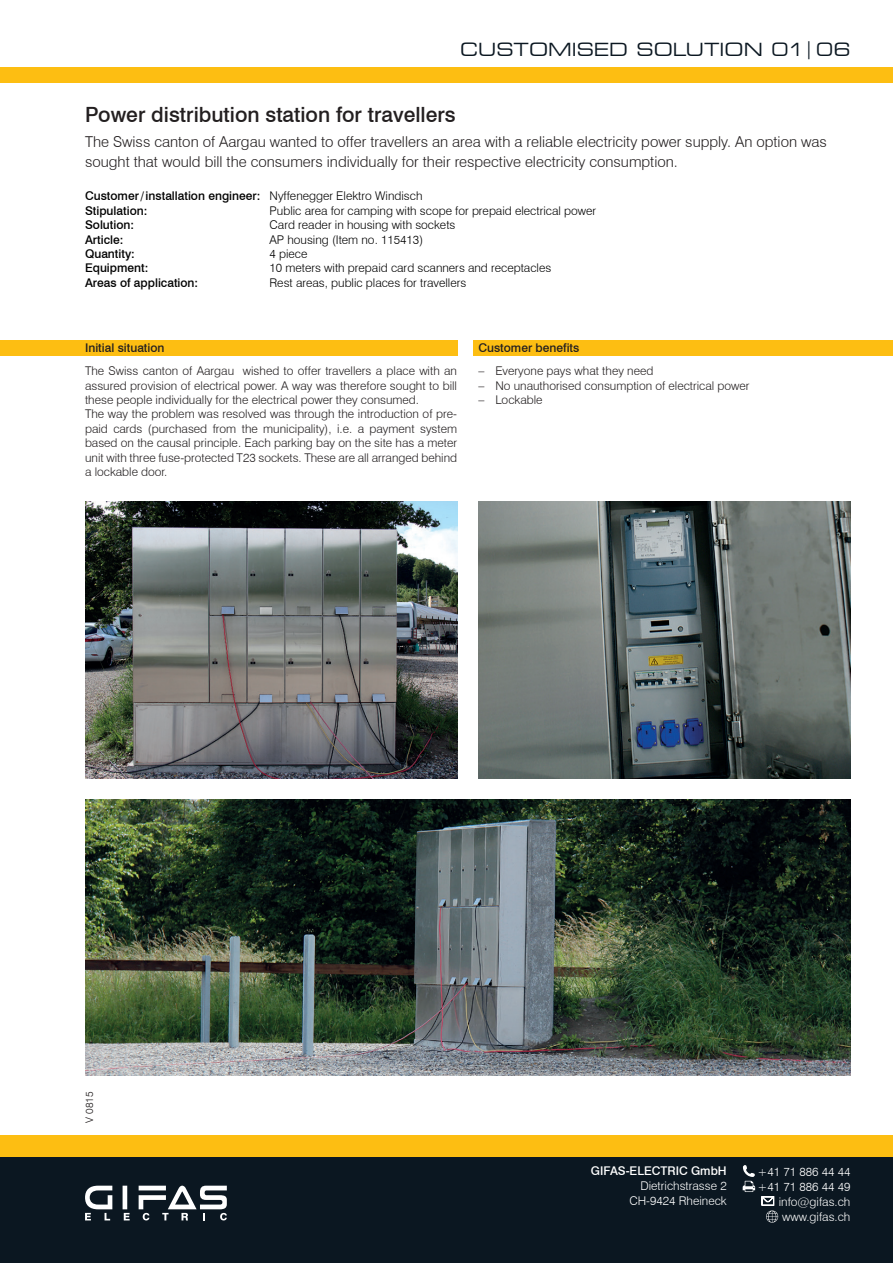
<style>
.page{position:relative;width:893px;height:1263px;background:#fff}
.page>*{position:absolute;margin:0;border:0;box-sizing:border-box;transform-origin:0 0}
.t1{font:500 21px "Swiss 721 BT";color:#231f20}
.t2{font:expanded 18px "Square 721 BT";color:#0b1721}
.t3{font:300 15px/19.5px "Swiss 721 BT";color:#231f20}
.Aufzählung{font:300 12px/14.4px "Swiss 721 BT";color:#231f20;text-align:justify}
.t4{font:300 12px "Swiss 721 BT";color:#000001}
.t5{font:500 12px "Swiss 721 BT";color:#000001}
.t6{font:300 12px/15px "Swiss 721 BT";color:#fff;text-align:right}
.Aufzählung-2{font:500 12px "Swiss 721 BT";color:#231f20}
.t7{font:500 12px "Swiss 721 BT";color:#fff}
.t8{font:300 10.5px "Swiss 721 BT";color:#231f20}
.s1{font-weight:300}
</style>
<div class="page">
<div style="left:0;top:1157px;width:893px;height:106px;background:#0b1721"></div>
<div style="left:0;top:1135px;width:893px;height:22px;background:#fdbe12"></div>
<div style="left:0;top:67px;width:893px;height:15px;background:#fdbe12"></div>
<hr style="left:123px;top:1186px;width:4px;height:23px;background:#fff">
<svg style="left:85px;top:1185px;width:27px;height:35px"></svg>
<svg style="left:124px;top:1213px;width:6px;height:7px"></svg>
<svg style="left:139px;top:1185px;width:88px;height:35px"></svg>
<svg style="left:743px;top:1165px;width:12px;height:27px"></svg>
<svg style="left:762px;top:1196px;width:16px;height:26px"></svg>
<div style="left:0;top:340px;width:457px;height:16px;background:#fdbe12"></div>
<div style="left:473px;top:340px;width:420px;height:16px;background:#fdbe12"></div>
<img style="left:85px;top:502px;width:372px;height:276px">
<img style="left:478px;top:502px;width:372px;height:276px">
<img style="left:85px;top:799px;width:765px;height:277px">
<h2 class="t2" style="left:460px;top:39px;width:392px">CUSTOMISED SOLUTION 01|06</h2>
<p class="t1" style="left:85px;top:102px;width:372px">Power distribution station for travellers</p>
<p class="t3" style="left:85px;top:132px;width:743px">The Swiss canton of Aargau wanted to offer travellers an area with a reliable electricity power supply. An option was sought that would bill the consumers individually for their respective electricity consumption.</p>
<p class="t5" style="left:85px;top:189px;width:339px">Customer/installation engineer: <span class="s1">Nyffenegger Elektro Windisch</span></p>
<p class="t5" style="left:85px;top:203px;width:64px">Stipulation:</p>
<p class="t4" style="left:270px;top:203px;width:328px">Public area for camping with scope for prepaid electrical power</p>
<p class="t5" style="left:85px;top:218px;width:51px">Solution:</p>
<p class="t4" style="left:270px;top:218px;width:187px">Card reader in housing with sockets</p>
<p class="t5" style="left:85px;top:232px;width:40px">Article:</p>
<p class="t4" style="left:270px;top:232px;width:155px">AP housing (Item no. 115413)</p>
<p class="t5" style="left:85px;top:247px;width:51px">Quantity:</p>
<p class="t4" style="left:270px;top:247px;width:39px">4 piece</p>
<p class="t5" style="left:85px;top:261px;width:65px">Equipment:</p>
<p class="t4" style="left:270px;top:261px;width:283px">10 meters with prepaid card scanners and receptacles</p>
<p class="t5" style="left:85px;top:275px;width:115px">Areas of application:</p>
<p class="t4" style="left:270px;top:275px;width:198px">Rest areas, public places for travellers</p>
<p class="Aufzählung-2" style="left:85px;top:341px;width:81px">Initial situation</p>
<p class="Aufzählung" style="left:85px;top:364px;width:374px">The Swiss canton of Aargau wished to offer travellers a place with an assured provision of electrical power. A way was therefore sought to bill these people individually for the electrical power they consumed.</p>
<p class="Aufzählung" style="left:85px;top:407px;width:374px">The way the problem was resolved was through the introduction of pre&shy;paid cards (purchased from the municipality), i.e. a payment system based on the causal principle. Each parking bay on the site has a meter unit with three fuse-protected T23 sockets. These are all arranged behind a lockable door.</p>
<p class="Aufzählung-2" style="left:478px;top:341px;width:103px">Customer benefits</p>
<p class="Aufzählung" style="left:478px;top:364px;width:176px">– Everyone pays what they need</p>
<p class="Aufzählung" style="left:478px;top:378px;width:273px">– No unauthorised consumption of electrical power</p>
<p class="Aufzählung" style="left:478px;top:392px;width:66px">– Lockable</p>
<p class="t8" style="left:83px;top:1123px;width:33px;rotate:-90deg">V 0815</p>
<p class="t7" style="left:591px;top:1164px;width:137px">GIFAS-ELECTRIC GmbH</p>
<p class="t6" style="left:629px;top:1178px;width:99px">Dietrichstrasse 2<br>CH-9424 Rheineck</p>
<p class="t6" style="left:757px;top:1164px;width:95px">+41 71 886 44 44 +41 71 886 44 49 info@gifas.ch www.gifas.ch</p>
</div>
